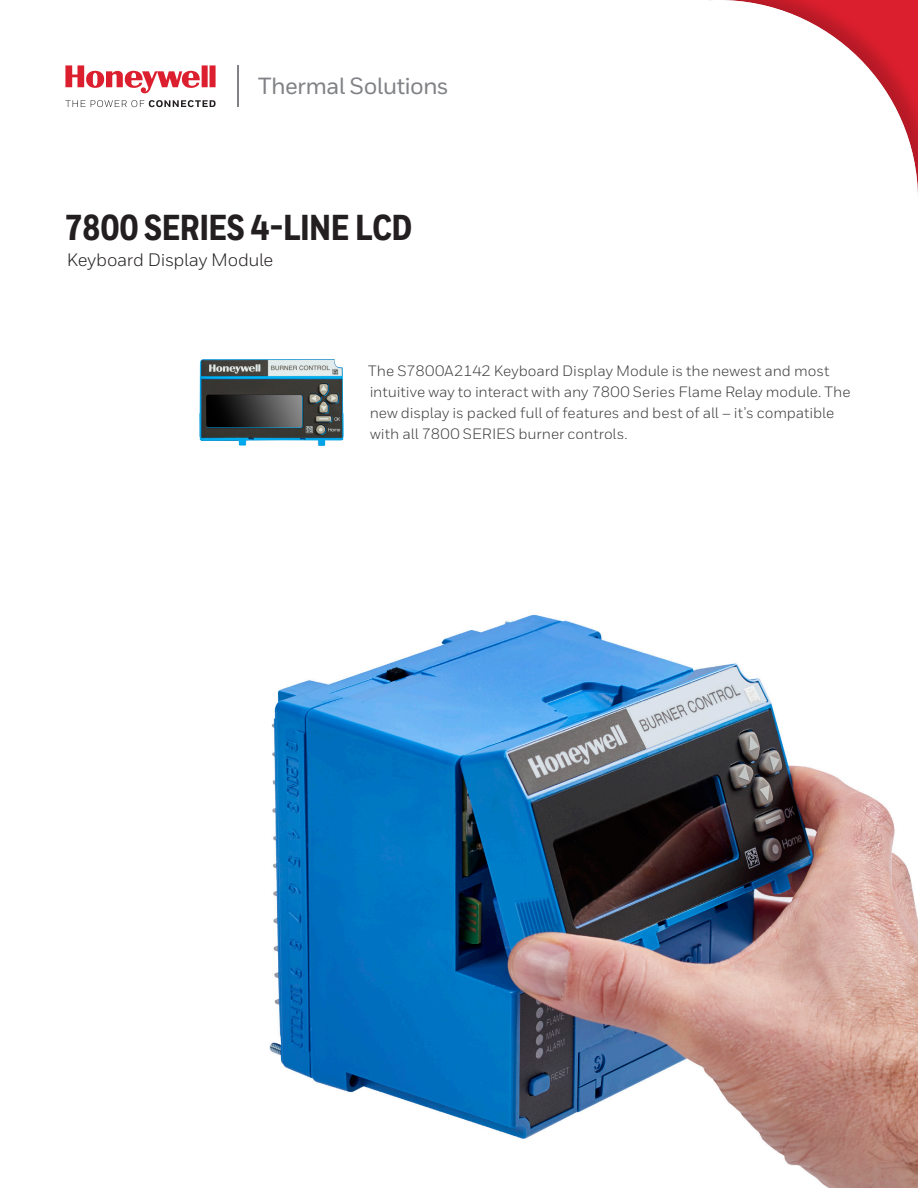
<style>
.page{position:relative;width:918px;height:1188px;background:#fff}
.page>*{position:absolute;margin:0;border:0;box-sizing:border-box;transform-origin:0 0}
.Cover__Title__All_Ca{font:800 36px "Honeywell Cond";letter-spacing:-.015em;color:#231f20}
.t1{font:500 23.4px "Honeywell Sans";letter-spacing:-.03em;color:#808285}
.Cover__Subtitle{font:18px "Honeywell Sans";letter-spacing:-.015em;color:#231f20}
.t2{font:15px/21px "Honeywell Sans";letter-spacing:-.005em;color:#3e3e3f}
</style>
<div class="page">
<hr style="left:237px;top:65px;width:2px;height:42px;background:#808285">
<svg style="left:65px;top:65px;width:151px;height:29px"></svg>
<svg style="left:65px;top:100px;width:151px;height:7px"></svg>
<img style="left:269px;top:620px;width:649px;height:568px">
<img style="left:199px;top:359px;width:91px;height:87px">
<h2 class="t1" style="left:258px;top:72px;width:192px">Thermal Solutions</h2>
<p class="Cover__Title__All_Ca" style="left:64px;top:205px;width:350px">7800 SERIES 4-LINE LCD</p>
<p class="Cover__Subtitle" style="left:67px;top:249px;width:208px">Keyboard Display Module</p>
<p class="t2" style="left:368px;top:360px;width:484px">The S7800A2142 Keyboard Display Module is the newest and most intuitive way to interact with any 7800 Series Flame Relay module. The new display is packed full of features and best of all – it’s compatible with all 7800 SERIES burner controls.</p>
</div>
